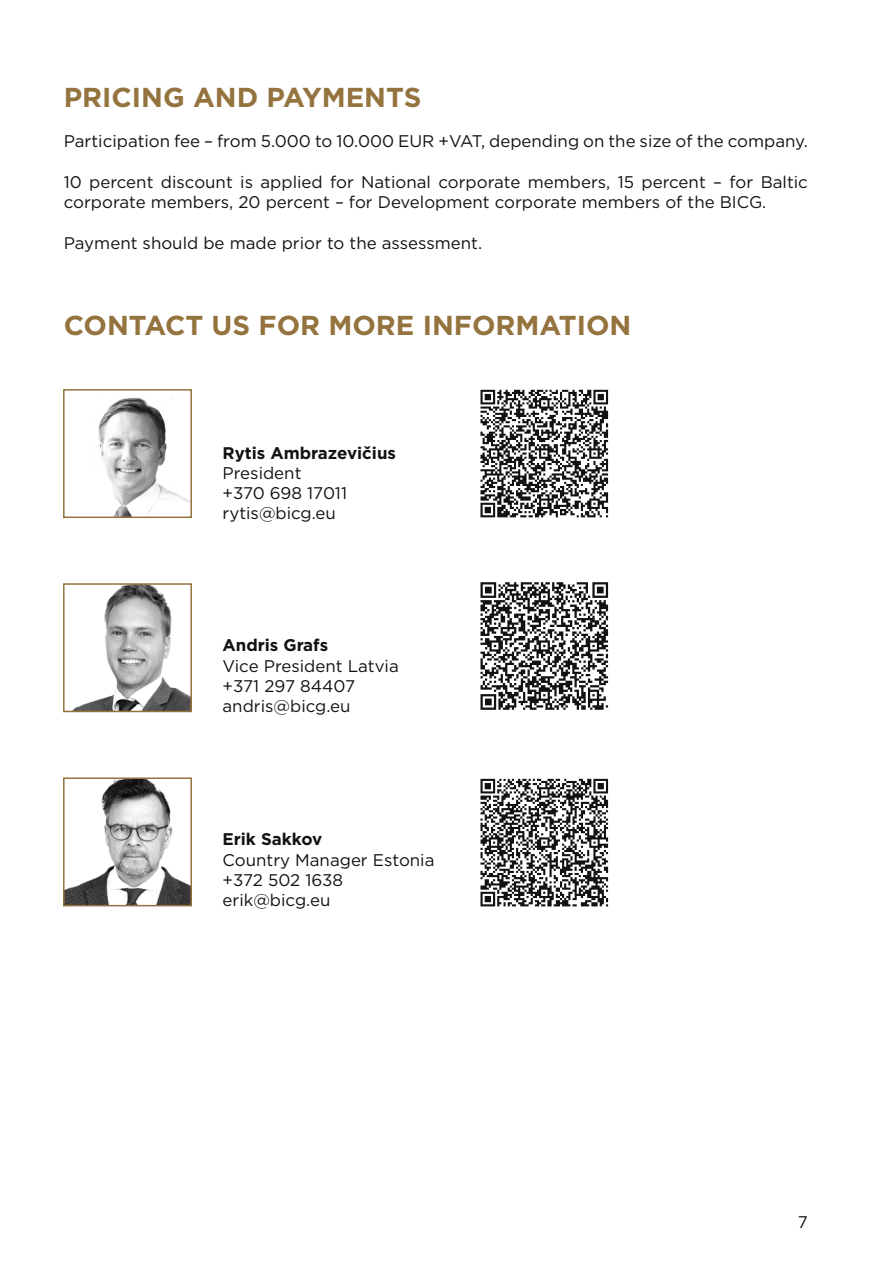
<style>
.page{position:relative;width:893px;height:1263px;background:#fff}
.page>*{position:absolute;margin:0;border:0;box-sizing:border-box;transform-origin:0 0}
.t1{font:700 27.3px "Gotham";color:#94733e}
._1_1{font:16.8px/20.2px "Gotham";color:#121212}
._1_1-2{font:700 16.8px "Gotham";color:#121212}
</style>
<div class="page">
<img style="left:98px;top:397px;width:91px;height:118px">
<div style="left:63px;top:389px;width:129px;height:129px;border:2px solid #94733e"></div>
<img style="left:74px;top:586px;width:115px;height:123px">
<div style="left:63px;top:583px;width:129px;height:129px;border:2px solid #94733e"></div>
<img style="left:66px;top:780px;width:123px;height:123px">
<div style="left:63px;top:777px;width:129px;height:129px;border:2px solid #94733e"></div>
<svg style="left:480px;top:390px;width:128px;height:127px"></svg>
<svg style="left:480px;top:582px;width:128px;height:128px"></svg>
<svg style="left:480px;top:779px;width:128px;height:127px"></svg>
<p class="t1" style="left:64px;top:79px;width:359px">PRICING AND PAYMENTS</p>
<p class="_1_1" style="left:64px;top:131px;width:746px">Participation fee – from 5.000 to 10.000 EUR +VAT, depending on the size of the company.</p>
<p class="_1_1" style="left:64px;top:172px;width:746px">10 percent discount is applied for National corporate members, 15 percent – for Baltic corporate members, 20 percent – for Development corporate members of the BICG.</p>
<p class="_1_1" style="left:64px;top:232px;width:420px">Payment should be made prior to the assessment.</p>
<p class="t1" style="left:64px;top:307px;width:569px">CONTACT US FOR MORE INFORMATION</p>
<p class="_1_1-2" style="left:223px;top:441px;width:175px">Rytis Ambrazevičius</p>
<p class="_1_1" style="left:223px;top:462px;width:80px">President</p>
<p class="_1_1" style="left:223px;top:483px;width:126px">+370 698 17011</p>
<p class="_1_1" style="left:223px;top:503px;width:115px">rytis@bicg.eu</p>
<p class="_1_1-2" style="left:223px;top:634px;width:107px">Andris Grafs</p>
<p class="_1_1" style="left:223px;top:655px;width:178px">Vice President Latvia</p>
<p class="_1_1" style="left:223px;top:675px;width:134px">+371 297 84407</p>
<p class="_1_1" style="left:223px;top:696px;width:130px">andris@bicg.eu</p>
<p class="_1_1-2" style="left:223px;top:828px;width:101px">Erik Sakkov</p>
<p class="_1_1" style="left:223px;top:849px;width:213px">Country Manager Estonia</p>
<p class="_1_1" style="left:223px;top:869px;width:122px">+372 502 1638</p>
<p class="_1_1" style="left:223px;top:890px;width:109px">erik@bicg.eu</p>
<p class="_1_1" style="left:798px;top:1212px;width:12px">7</p>
</div>
